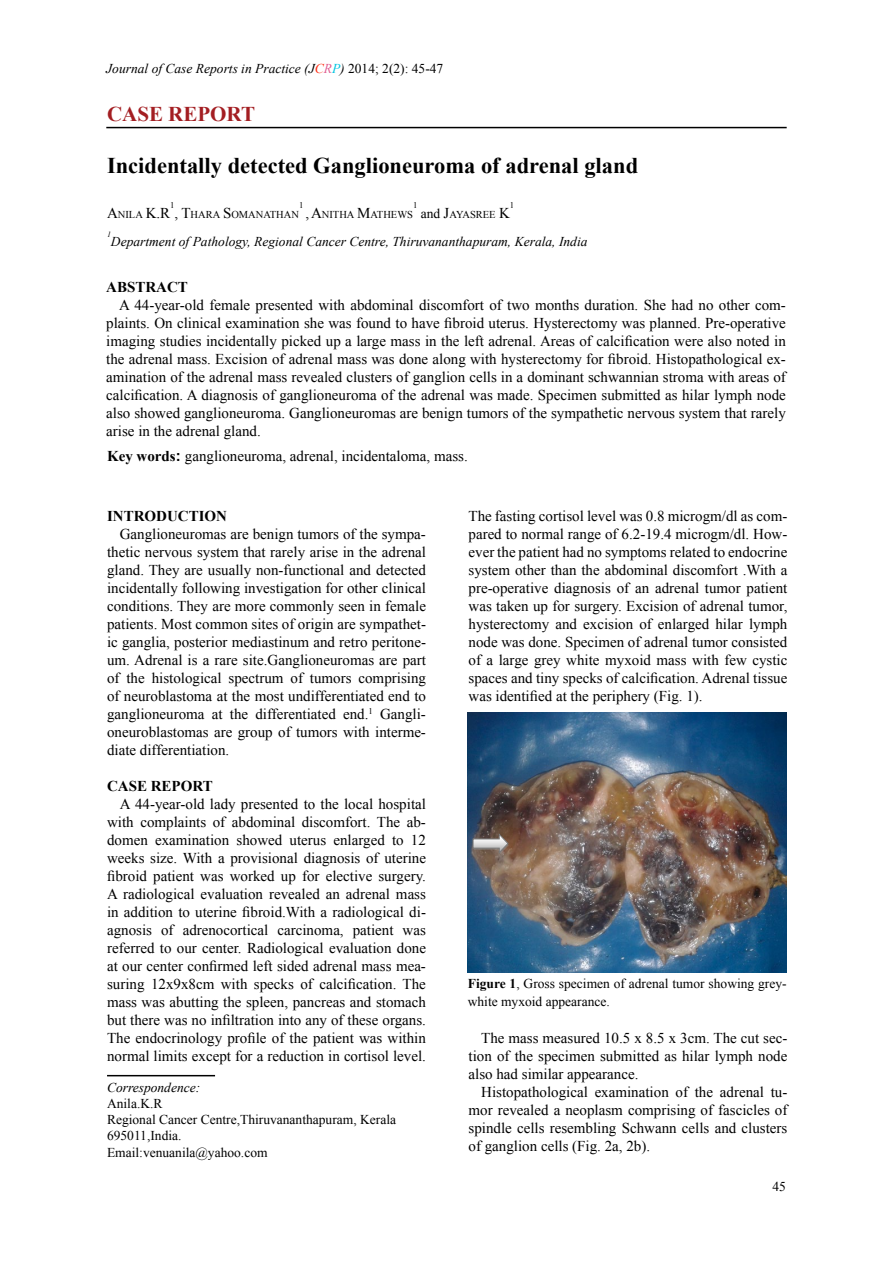
<style>
.page{position:relative;width:893px;height:1263px;background:#fff}
.page>*{position:absolute;margin:0;border:0;box-sizing:border-box;transform-origin:0 0}
.t1{font:700 22.5px "Times New Roman";color:#000}
.t2{font:700 21px "Times New Roman";color:#a31e22}
.t3{font:15px/18px "Times New Roman";color:#000;text-align:justify}
.t4{font:700 15px "Times New Roman";color:#000}
.t5{font:15px "Times New Roman";color:#000}
.t6{font:13.5px/16.2px "Times New Roman";color:#000}
.t7{font:italic 13.5px "Times New Roman";color:#000}
.t8{font:10.5px "Times New Roman";color:#000}
.t9{font:8.7px "Times New Roman";color:#000}
.t10{font:italic 7.8px "Times New Roman";color:#000}
.s1{color:#ff2f16}
.s2{color:#e05e92}
.s3{color:#00c5e2}
.s4{font-style:normal}
.s5{font-size:15px}
.s6{font-weight:700}
.s7{font-family:"Arial";font-weight:700}
</style>
<div class="page">
<hr style="left:106px;top:127px;width:681px;height:1px;background:#000">
<hr style="left:107px;top:1075px;width:108px;height:1px;background:#000">
<img style="left:468px;top:713px;width:319px;height:260px">
<svg style="left:472px;top:833px;width:37px;height:22px"></svg>
<p class="t7" style="left:106px;top:59px;width:339px">Journal of Case Reports in Practice (J<span class="s1">C</span><span class="s2">R</span><span class="s3">P</span>( <span class="s4">2014 : (2)2; 45-47</span></p>
<h2 class="t2" style="left:107px;top:100px;width:150px">CASE REPORT</h2>
<h1 class="t1" style="left:107px;top:150px;width:533px">Incidentally detected Ganglioneuroma of adrenal gland</h1>
<p class="t9" style="left:170px;top:199px;width:6px">1</p>
<p class="t5" style="left:146px;top:202px;width:34px">K R. ,</p>
<p class="t9" style="left:299px;top:199px;width:6px">1</p>
<p class="t9" style="left:413px;top:199px;width:6px">1</p>
<p class="t9" style="left:510px;top:199px;width:6px">1</p>
<p class="t5" style="left:499px;top:202px;width:12px">K</p>
<p class="t8" style="left:107px;top:207px;width:37px"><span class="s5">A</span>NILA</p>
<p class="t8" style="left:223px;top:207px;width:78px"><span class="s5">S</span>OMANATHAN</p>
<p class="t8" style="left:311px;top:207px;width:102px"><span class="s5">A</span>NITHA <span class="s5">M</span>ATHEWS</p>
<p class="t8" style="left:181px;top:207px;width:26px"><span class="s5">T</span>HARA</p>
<p class="t8" style="left:444px;top:207px;width:27px"><span class="s5">J</span>AYASR</p>
<p class="t8" style="left:483px;top:207px;width:14px">EE</p>
<p class="t6" style="left:421px;top:205px;width:21px">and</p>
<p class="t5" style="left:305px;top:202px;width:5px">,</p>
<p class="t10" style="left:107px;top:229px;width:5px">1</p>
<p class="t7" style="left:111px;top:232px;width:478px">Department ofPathology, Regional Cancer Centre, Thiruvananthapuram, Kerala, India</p>
<p class="t4" style="left:106px;top:277px;width:83px">Abstract</p>
<p class="t3" style="left:106px;top:314px;width:681px">plaints. On clinical examination she was found to have fibroid uterus. Hysterectomy was planned. Pre-operative</p>
<p class="t3" style="left:119px;top:296px;width:668px">A 44-year-old female presented with abdominal discomfort of two months duration. She had no other com-</p>
<p class="t3" style="left:106px;top:332px;width:681px">imaging studies incidentally picked up a large mass in the left adrenal. Areas of calcification were also noted in</p>
<p class="t3" style="left:106px;top:368px;width:681px">amination of the adrenal mass revealed clusters of ganglion cells in a dominant schwannian stroma with areas of</p>
<p class="t3" style="left:106px;top:350px;width:681px">the adrenal mass. Excision of adrenal mass was done along with hysterectomy for fibroid. Histopathological ex-</p>
<p class="t3" style="left:106px;top:386px;width:681px">calcification A. diagnosis of ganglioneuroma of the adrenal was made. Specimen submitted as hilar lymph node also showed ganglioneuroma. Ganglioneuromas are benign tumors of the sympathetic nervous system that rarely arise in the adrenal gland.</p>
<p class="t3" style="left:107px;top:447px;width:362px"><span class="s6">Key words</span><span class="s7">:</span> ganglioneuroma, adrenal, incidentaloma, mass.</p>
<p class="t4" style="left:107px;top:505px;width:121px">Introduction</p>
<p class="t3" style="left:107px;top:543px;width:320px">thetic nervous system that rarely arise in the adrenal</p>
<p class="t3" style="left:120px;top:525px;width:308px">Ganglioneuromas are benign tumors of the sympa-</p>
<p class="t3" style="left:107px;top:561px;width:320px">gland. They are usually non-functional and detected incidentally following investigation for other clinical conditions. They are more commonly seen in female</p>
<p class="t3" style="left:107px;top:615px;width:320px">patients. Most common sites of origin are sympathet-</p>
<p class="t3" style="left:107px;top:633px;width:320px">ic ganglia, posterior mediastinum and retro peritone-</p>
<p class="t3" style="left:107px;top:651px;width:320px">um. Adrenal is a rare site.Ganglioneuromas are part</p>
<p class="t3" style="left:126px;top:669px;width:20px">the</p>
<p class="t3" style="left:152px;top:669px;width:71px">histological</p>
<p class="t3" style="left:358px;top:669px;width:69px">comprising</p>
<p class="t3" style="left:107px;top:669px;width:14px">of</p>
<p class="t3" style="left:107px;top:687px;width:320px">of neuroblastoma at the most undifferentiated end to</p>
<p class="t3" style="left:343px;top:705px;width:31px">end.<sup>1</sup></p>
<p class="t3" style="left:290px;top:669px;width:14px">of</p>
<p class="t3" style="left:229px;top:669px;width:56px">spectrum</p>
<p class="t3" style="left:310px;top:669px;width:43px">tumors</p>
<p class="t3" style="left:107px;top:705px;width:99px">ganglioneuroma</p>
<p class="t3" style="left:107px;top:741px;width:124px">diate differentiation.</p>
<p class="t3" style="left:230px;top:705px;width:20px">the</p>
<p class="t3" style="left:255px;top:705px;width:82px">differentiated</p>
<p class="t3" style="left:380px;top:705px;width:47px">Gangli-</p>
<p class="t3" style="left:212px;top:705px;width:12px">at</p>
<p class="t3" style="left:107px;top:723px;width:320px">oneuroblastomas are group of tumors with interme-</p>
<p class="t4" style="left:107px;top:775px;width:107px">CASE report</p>
<p class="t3" style="left:120px;top:795px;width:308px">A 44-year-old lady presented to the local hospital</p>
<p class="t3" style="left:411px;top:831px;width:16px">12</p>
<p class="t3" style="left:107px;top:813px;width:320px">with complaints of abdominal discomfort. The ab-</p>
<p class="t3" style="left:107px;top:849px;width:320px">weeks size. With a provisional diagnosis of uterine fibroid patient was worked up for elective surgery.<br>A radiological evaluation revealed an adrenal mass</p>
<p class="t3" style="left:403px;top:921px;width:25px">was</p>
<p class="t3" style="left:107px;top:831px;width:42px">domen</p>
<p class="t3" style="left:155px;top:831px;width:76px">examination</p>
<p class="t3" style="left:236px;top:831px;width:47px">showed</p>
<p class="t3" style="left:333px;top:831px;width:53px">enlarged</p>
<p class="t3" style="left:290px;top:831px;width:38px">uterus</p>
<p class="t3" style="left:392px;top:831px;width:13px">to</p>
<p class="t3" style="left:107px;top:903px;width:320px">in addition to uterine fibroid.With a radiological di-</p>
<p class="t3" style="left:107px;top:939px;width:320px">referred to our center. Radiological evaluation done</p>
<p class="t3" style="left:107px;top:975px;width:320px">suring 12 8x9x cm with specks of calcification. The</p>
<p class="t3" style="left:107px;top:921px;width:46px">agnosis</p>
<p class="t3" style="left:183px;top:921px;width:87px">adrenocortical</p>
<p class="t3" style="left:277px;top:921px;width:68px">carcinoma,</p>
<p class="t3" style="left:353px;top:921px;width:42px">patient</p>
<p class="t3" style="left:161px;top:921px;width:14px">of</p>
<p class="t3" style="left:107px;top:957px;width:320px">at our center confirmed left sided adrenal mass mea-</p>
<p class="t3" style="left:107px;top:993px;width:320px">mass was abutting the spleen, pancreas and stomach but there was no infiltration into any of these organs.<br>The endocrinology profile of the patient was within normal limits except for a reduction in cortisol level.</p>
<p class="t7" style="left:107px;top:1078px;width:95px">Correspondence:</p>
<p class="t6" style="left:107px;top:1095px;width:291px">Anila K. R.<br>Regional Cancer Centre,Thiruvananthapuram, Kerala<br>695011,India.<br>Email:venuanila@yahoo.com</p>
<p class="t3" style="left:468px;top:507px;width:320px">The fasting cortisol level was 0.8 microgm/dl as com-</p>
<p class="t3" style="left:468px;top:525px;width:320px">pared to normal range of 6.2-19.4 microgm/dl. How-</p>
<p class="t3" style="left:468px;top:543px;width:320px">ever the patient had no symptoms related to endocrine</p>
<p class="t3" style="left:468px;top:561px;width:320px">system other than the abdominal discomfort .With a pre-operative diagnosis of an adrenal tumor patient was taken up for surgery. Excision of adrenal tumor, hysterectomy and excision of enlarged hilar lymph node was done. Specimen of adrenal tumor consisted of a large grey white myxoid mass with few cystic spaces and tiny specks of calcification. Adrenal tissue was identified at the periphery ( F i g .(1.</p>
<p class="t6" style="left:468px;top:975px;width:320px"><span class="s6">Figure 1</span>, Gross specimen of adrenal tumor showing grey-</p>
<p class="t6" style="left:468px;top:993px;width:144px">white myxoid appearance.</p>
<p class="t3" style="left:481px;top:1029px;width:308px">The mass measured 10.5 x 8.5 3x cm. The cut sec-</p>
<p class="t3" style="left:468px;top:1065px;width:171px">also had similar appearance.</p>
<p class="t3" style="left:468px;top:1101px;width:320px">mor revealed a neoplasm comprising of fascicles of</p>
<p class="t3" style="left:468px;top:1047px;width:320px">tion of the specimen submitted as hilar lymph node</p>
<p class="t3" style="left:481px;top:1083px;width:308px">Histopathological examination of the adrenal tu-</p>
<p class="t3" style="left:468px;top:1119px;width:320px">spindle cells resembling Schwann cells and clusters of ganglion c e l l s ( F i g . (b2, a2.</p>
<p class="t6" style="left:772px;top:1178px;width:15px">45</p>
</div>
